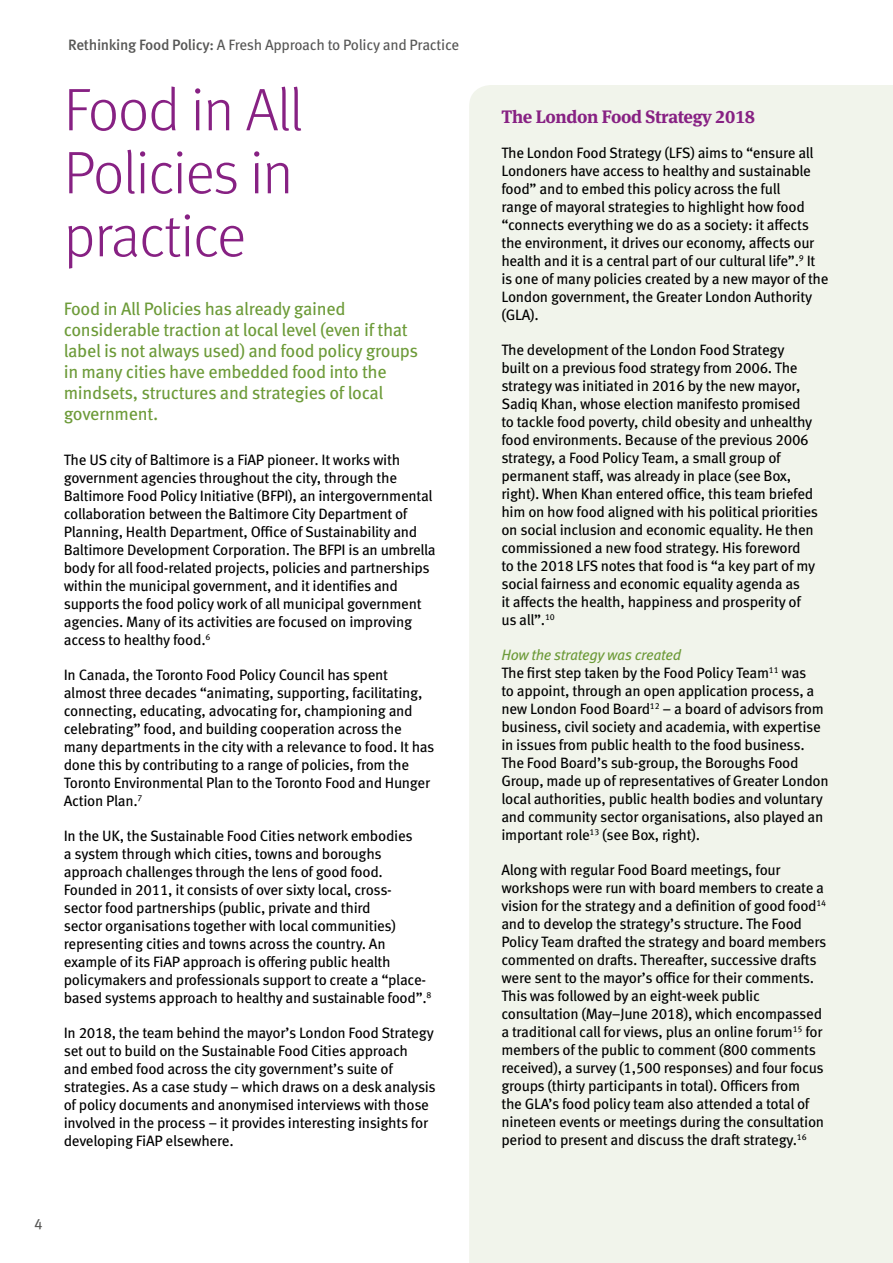
<style>
.page{position:relative;width:893px;height:1263px;background:#fff}
.page>*{position:absolute;margin:0;border:0;box-sizing:border-box;transform-origin:0 0}
.t1{font:300 60px/63px "Meta OT";letter-spacing:-.02em;color:#872183}
.t2{font:18px/21px "Meta OT";letter-spacing:-.02em;color:#6d9b39}
.t3{font:700 18px "Meta Serif OT";letter-spacing:-.02em;color:#872183}
.t4{font:15px/18px "Meta OT";letter-spacing:-.02em;color:#000}
.t5{font:15px "Meta OT";letter-spacing:-.02em;color:#575756}
.s1{font-weight:500}
.s2{font-style:italic;color:#6d9b39}
</style>
<div class="page">
<div style="left:469px;top:85px;width:424px;height:1178px;background:#f1f4eb"></div>
<p class="t5" style="left:68px;top:35px;width:393px"><span class="s1">Rethinking Food Policy:</span> A Fresh Approach to Policy and Practice</p>
<h1 class="t1" style="left:64px;top:79px;width:241px">Food in All<br>Policies in practice</h1>
<p class="t2" style="left:64px;top:298px;width:356px">Food in All Policies has already gained considerable traction at local level (even if that label is not always used) and food policy groups in many cities have embedded food into the mindsets, structures and strategies of local government.</p>
<p class="t4" style="left:64px;top:451px;width:374px">The US city of Baltimore is a FiAP pioneer. It works with government agencies throughout the city, through the Baltimore Food Policy Initiative (BFPI), an intergovernmental collaboration between the Baltimore City Department of Planning, Health Department, Office of Sustainability and Baltimore Development Corporation. The BFPI is an umbrella body for all food-related projects, policies and partnerships within the municipal government, and it identifies and supports the food policy work of all municipal government agencies. Many of its activities are focused on improving access to healthy food.<sup>6</sup></p>
<p class="t4" style="left:64px;top:666px;width:372px">In Canada, the Toronto Food Policy Council has spent almost three decades “animating, supporting, facilitating, connecting, educating, advocating for, championing and celebrating” food, and building cooperation across the many departments in the city with a relevance to food. It has done this by contributing to a range of policies, from the Toronto Environmental Plan to the Toronto Food and Hunger Action Plan.<sup>7</sup></p>
<p class="t4" style="left:64px;top:827px;width:369px">In the UK, the Sustainable Food Cities network embodies<br>a system through which cities, towns and boroughs approach challenges through the lens of good food.<br>Founded in 2011, it consists of over sixty local, cross&shy;sector food partnerships (public, private and third<br>sector organisations together with local communities) representing cities and towns across the country. An example of its FiAP approach is offering public health policymakers and professionals support to create a “place&shy;based systems approach to healthy and sustainable food”.<sup>8</sup></p>
<p class="t4" style="left:64px;top:1024px;width:373px">In 2018, the team behind the mayor’s London Food Strategy set out to build on the Sustainable Food Cities approach and embed food across the city government’s suite of strategies. As a case study – which draws on a desk analysis of policy documents and anonymised interviews with those involved in the process – it provides interesting insights for developing FiAP elsewhere.</p>
<p class="t5" style="left:34px;top:1214px;width:10px">4</p>
<p class="t3" style="left:501px;top:105px;width:255px">The London Food Strategy 2018</p>
<p class="t4" style="left:501px;top:144px;width:329px">The London Food Strategy (LFS) aims to “ensure all Londoners have access to healthy and sustainable food” and to embed this policy across the full<br>range of mayoral strategies to highlight how food “connects everything we do as a society: it affects the environment, it drives our economy, affects our health and it is a central part of our cultural life”.<sup>9</sup> It is one of many policies created by a new mayor of the London government, the Greater London Authority (GLA).</p>
<p class="t4" style="left:501px;top:341px;width:318px">The development of the London Food Strategy<br>built on a previous food strategy from 2006. The strategy was initiated in 2016 by the new mayor, Sadiq Khan, whose election manifesto promised<br>to tackle food poverty, child obesity and unhealthy food environments. Because of the previous 2006 strategy, a Food Policy Team, a small group of permanent staff, was already in place (see Box, right). When Khan entered office, this team briefed him on how food aligned with his political priorities on social inclusion and economic equality. He then commissioned a new food strategy. His foreword<br>to the 2018 LFS notes that food is “a key part of my social fairness and economic equality agenda as<br>it affects the health, happiness and prosperity of us all”.<sup>10</sup></p>
<p class="t4" style="left:501px;top:646px;width:329px"><span class="s2">How the strategy was created<br></span>The first step taken by the Food Policy Team<sup>11</sup> was<br>to appoint, through an open application process, a new London Food Board<sup>12</sup> – a board of advisors from business, civil society and academia, with expertise in issues from public health to the food business.<br>The Food Board’s sub-group, the Boroughs Food Group, made up of representatives of Greater London local authorities, public health bodies and voluntary and community sector organisations, also played an important role<sup>13</sup> (see Box, right).</p>
<p class="t4" style="left:501px;top:861px;width:326px">Along with regular Food Board meetings, four workshops were run with board members to create a vision for the strategy and a definition of good food<sup>14 </sup>and to develop the strategy’s structure. The Food Policy Team drafted the strategy and board members commented on drafts. Thereafter, successive drafts were sent to the mayor’s office for their comments.<br>This was followed by an eight-week public consultation (May–June 2018), which encompassed a traditional call for views, plus an online forum<sup>15</sup> for members of the public to comment (800 comments received), a survey (1,500 responses) and four focus groups (thirty participants in total). Officers from<br>the GLA’s food policy team also attended a total of nineteen events or meetings during the consultation period to present and discuss the draft strategy.<sup>16</sup></p>
</div>
